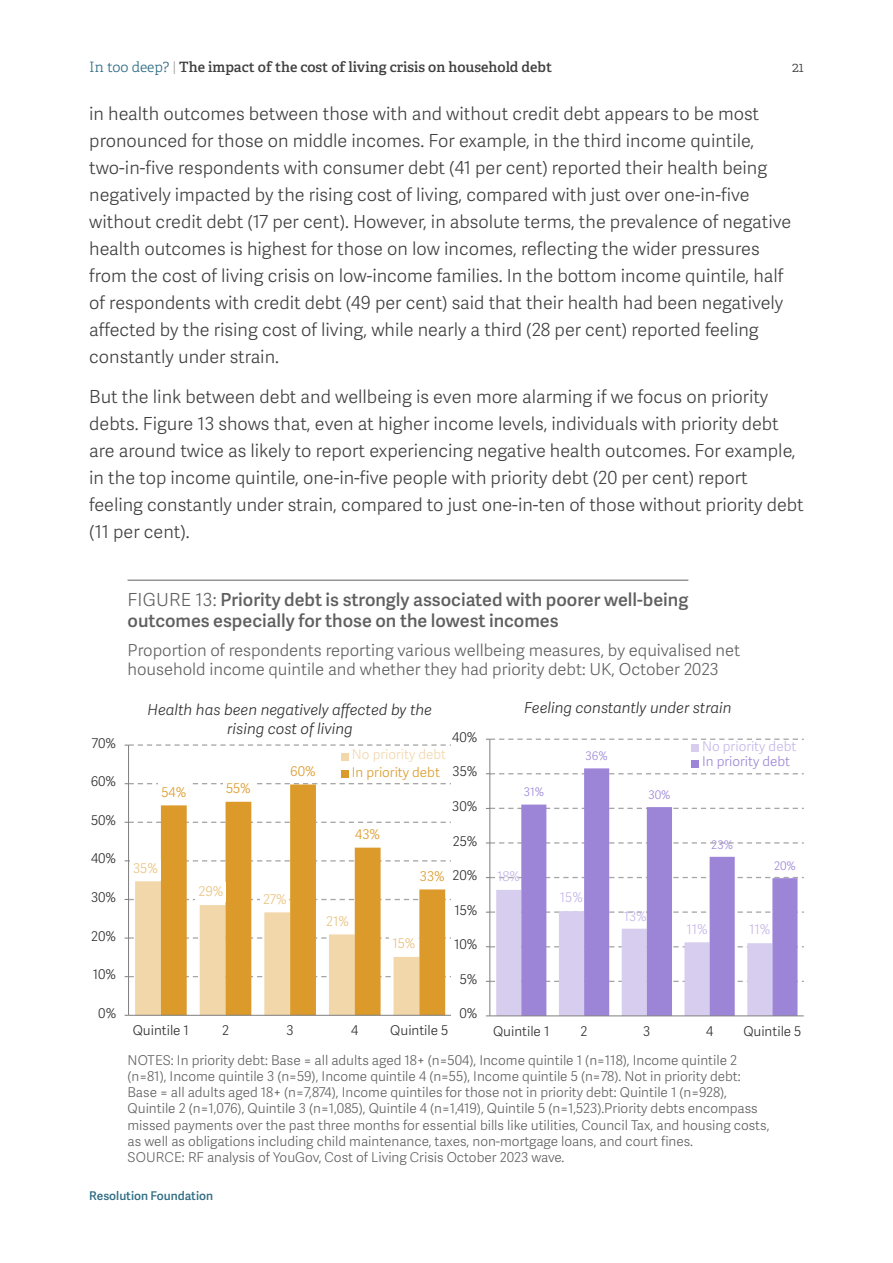
<style>
.page{position:relative;width:893px;height:1263px;background:#fff}
.page>*{position:absolute;margin:0;border:0;box-sizing:border-box;transform-origin:0 0}
.t1{font:18px/27px "Adelle Sans Lt";color:#404040}
.t2{font:18px/21.6px "Adelle Sans Sb";color:#606060}
.t3{font:16.5px/19.8px "Adelle Sans Lt";color:#606060}
.t4{font:italic 15.15px/18.9px "Adelle Sans Lt";color:#2d2d2d;text-align:center}
.t5{font:600 14.25px "Adelle";color:#404040}
.t6{font:300 14.25px "Adelle";color:#404040}
.t7{font:13.5px/16.2px "Adelle Sans Lt";color:#606060}
.t8{font:13.35px "Adelle Sans Lt";color:#2d2d2d}
.t9{font:13.35px "Adelle Sans Lt";color:#db9a2a}
.t10{font:13.35px "Adelle Sans Lt";color:#c4b6e7}
.t11{font:13.35px "Adelle Sans Lt";color:#e9c27f}
.t12{font:13.35px "Adelle Sans Lt";color:#f1d7aa}
.t13{font:13.35px "Adelle Sans Lt";color:#9c85d7}
.t14{font:12px "Adelle Sans Sb";color:#2e6c83}
.t15{font:11.85px "Adelle Sans Lt";color:#9c85d7}
.s1{font-weight:300;color:#2e6c83}
.s2{font-family:"Adelle Sans Lt";font-weight:400;color:#9f9f9f}
.s3{font-family:"Adelle Sans Lt"}
</style>
<div class="page">
<hr style="left:128px;top:580px;width:560px;height:1px;background:#606060">
<svg style="left:161px;top:784px;width:284px;height:97px"></svg>
<hr style="left:128px;top:745px;width:1px;height:270px;background:#7f7f7f">
<svg style="left:125px;top:881px;width:326px;height:135px"></svg>
<svg style="left:125px;top:860px;width:326px;height:1px"></svg>
<svg style="left:125px;top:822px;width:326px;height:1px"></svg>
<svg style="left:125px;top:783px;width:326px;height:1px"></svg>
<svg style="left:125px;top:744px;width:326px;height:2px"></svg>
<hr style="left:129px;top:1015px;width:323px;height:1px;background:#7f7f7f">
<div style="left:130px;top:860px;width:30px;height:19px;background:#fff"></div>
<div style="left:196px;top:882px;width:30px;height:20px;background:#fff"></div>
<div style="left:260px;top:891px;width:29px;height:19px;background:#fff"></div>
<div style="left:324px;top:912px;width:28px;height:20px;background:#fff"></div>
<div style="left:390px;top:935px;width:28px;height:19px;background:#fff"></div>
<div style="left:159px;top:783px;width:30px;height:20px;background:#fff"></div>
<div style="left:223px;top:780px;width:30px;height:19px;background:#fff"></div>
<div style="left:353px;top:826px;width:30px;height:19px;background:#fff"></div>
<div style="left:417px;top:868px;width:30px;height:19px;background:#fff"></div>
<div style="left:341px;top:753px;width:7px;height:7px;background:#f1d7aa"></div>
<div style="left:341px;top:770px;width:7px;height:8px;background:#db9a2a"></div>
<svg style="left:521px;top:768px;width:276px;height:122px"></svg>
<hr style="left:490px;top:739px;width:1px;height:277px;background:#7f7f7f">
<svg style="left:486px;top:890px;width:318px;height:127px"></svg>
<svg style="left:486px;top:877px;width:318px;height:1px"></svg>
<svg style="left:486px;top:842px;width:318px;height:2px"></svg>
<svg style="left:486px;top:808px;width:318px;height:1px"></svg>
<svg style="left:486px;top:773px;width:318px;height:1px"></svg>
<svg style="left:486px;top:738px;width:318px;height:2px"></svg>
<hr style="left:490px;top:1016px;width:314px;height:1px;background:#7f7f7f">
<div style="left:521px;top:785px;width:25px;height:17px;background:#fff"></div>
<div style="left:691px;top:745px;width:8px;height:7px;background:#d7ceef"></div>
<div style="left:691px;top:760px;width:8px;height:7px;background:#9c85d7"></div>
<p class="t5" style="left:89px;top:58px;width:464px"><span class="s1">In too deep?</span> <span class="s2">|</span> The impact of the cost of living crisis on household debt</p>
<p class="t6" style="left:792px;top:59px;width:13px">21</p>
<p class="t1" style="left:89px;top:99px;width:703px">in health outcomes between those with and without credit debt appears to be most pronounced for those on middle incomes. For example, in the third income quintile, two-in-five respondents with consumer debt (41 per cent) reported their health being negatively impacted by the rising cost of living, compared with just over one-in-five without credit debt (17 per cent). However, in absolute terms, the prevalence of negative health outcomes is highest for those on low incomes, reflecting the wider pressures from the cost of living crisis on low-income families. In the bottom income quintile, half of respondents with credit debt (49 per cent) said that their health had been negatively affected by the rising cost of living, while nearly a third (28 per cent) reported feeling constantly under strain.</p>
<p class="t1" style="left:89px;top:383px;width:716px">But the link between debt and wellbeing is even more alarming if we focus on priority debts. Figure 13 shows that, even at higher income levels, individuals with priority debt are around twice as likely to report experiencing negative health outcomes. For example, in the top income quintile, one-in-five people with priority debt (20 per cent) report feeling constantly under strain, compared to just one-in-ten of those without priority debt (11 per cent).</p>
<p class="t8" style="left:91px;top:733px;width:26px">70%</p>
<p class="t8" style="left:91px;top:772px;width:27px">60%</p>
<p class="t8" style="left:91px;top:810px;width:27px">50%</p>
<p class="t8" style="left:91px;top:849px;width:27px">40%</p>
<p class="t8" style="left:91px;top:888px;width:27px">30%</p>
<p class="t8" style="left:91px;top:926px;width:26px">20%</p>
<p class="t8" style="left:93px;top:965px;width:25px">10%</p>
<p class="t8" style="left:98px;top:1003px;width:20px">0%</p>
<p class="t2" style="left:128px;top:588px;width:562px"><span class="s3">FIGURE 13:</span> Priority debt is strongly associated with poorer well-being outcomes especially for those on the lowest incomes</p>
<p class="t3" style="left:128px;top:639px;width:614px">Proportion of respondents reporting various wellbeing measures, by equivalised net household income quintile and whether they had priority debt: UK, October 2023</p>
<p class="t4" style="left:148px;top:699px;width:286px">Health has been negatively affected by the rising cost of living</p>
<p class="t12" style="left:352px;top:745px;width:96px">No priority debt</p>
<p class="t9" style="left:352px;top:762px;width:90px">In priority debt</p>
<p class="t8" style="left:452px;top:727px;width:27px">40%</p>
<p class="t9" style="left:290px;top:761px;width:27px">60%</p>
<p class="t8" style="left:453px;top:762px;width:26px">35%</p>
<p class="t9" style="left:161px;top:782px;width:26px">54%</p>
<p class="t9" style="left:226px;top:779px;width:26px">55%</p>
<p class="t11" style="left:133px;top:859px;width:26px">35%</p>
<p class="t11" style="left:198px;top:881px;width:26px">29%</p>
<p class="t11" style="left:263px;top:890px;width:25px">27%</p>
<p class="t9" style="left:355px;top:824px;width:26px">43%</p>
<p class="t11" style="left:326px;top:911px;width:24px">21%</p>
<p class="t8" style="left:452px;top:797px;width:27px">30%</p>
<p class="t8" style="left:453px;top:831px;width:26px">25%</p>
<p class="t9" style="left:420px;top:866px;width:26px">33%</p>
<p class="t8" style="left:453px;top:866px;width:26px">20%</p>
<p class="t11" style="left:392px;top:934px;width:25px">15%</p>
<p class="t8" style="left:454px;top:900px;width:25px">15%</p>
<p class="t8" style="left:454px;top:935px;width:25px">10%</p>
<p class="t8" style="left:460px;top:970px;width:19px">5%</p>
<p class="t8" style="left:459px;top:1004px;width:20px">0%</p>
<p class="t8" style="left:133px;top:1021px;width:58px">Quintile 1</p>
<p class="t8" style="left:222px;top:1021px;width:8px">2</p>
<p class="t8" style="left:287px;top:1021px;width:9px">3</p>
<p class="t8" style="left:351px;top:1021px;width:9px">4</p>
<p class="t8" style="left:390px;top:1021px;width:60px">Quintile 5</p>
<p class="t4" style="left:524px;top:697px;width:209px">Feeling constantly under strain</p>
<p class="t10" style="left:702px;top:737px;width:96px">No priority debt</p>
<p class="t13" style="left:702px;top:752px;width:90px">In priority debt</p>
<p class="t15" style="left:585px;top:748px;width:24px">36%</p>
<p class="t15" style="left:524px;top:784px;width:22px">31%</p>
<p class="t10" style="left:497px;top:867px;width:24px">18%</p>
<p class="t10" style="left:560px;top:888px;width:25px">15%</p>
<p class="t15" style="left:648px;top:786px;width:24px">30%</p>
<p class="t10" style="left:624px;top:907px;width:25px">13%</p>
<p class="t15" style="left:711px;top:836px;width:23px">23%</p>
<p class="t15" style="left:774px;top:857px;width:23px">20%</p>
<p class="t10" style="left:686px;top:919px;width:23px">11%</p>
<p class="t10" style="left:749px;top:920px;width:23px">11%</p>
<p class="t8" style="left:493px;top:1021px;width:58px">Quintile 1</p>
<p class="t8" style="left:581px;top:1021px;width:8px">2</p>
<p class="t8" style="left:643px;top:1021px;width:9px">3</p>
<p class="t8" style="left:706px;top:1021px;width:9px">4</p>
<p class="t8" style="left:743px;top:1021px;width:60px">Quintile 5</p>
<p class="t7" style="left:128px;top:1051px;width:643px">NOTES: In priority debt: Base = all adults aged 18+ (n=504), Income quintile 1 (n=118), Income quintile 2 (n=81), Income quintile 3 (n=59), Income quintile 4 (n=55), Income quintile 5 (n=78). Not in priority debt:<br>Base = all adults aged 18+ (n=7,874), Income quintiles for those not in priority debt: Quintile 1 (n=928), Quintile 2 (n=1,076), Quintile 3 (n=1,085), Quintile 4 (n=1,419), Quintile 5 (n=1,523).Priority debts encompass missed payments over the past three months for essential bills like utilities, Council Tax, and housing costs, as well as obligations including child maintenance, taxes, non-mortgage loans, and court fines.<br>SOURCE: RF analysis of YouGov, Cost of Living Crisis October 2023 wave.</p>
<p class="t14" style="left:89px;top:1187px;width:125px">Resolution Foundation</p>
</div>
